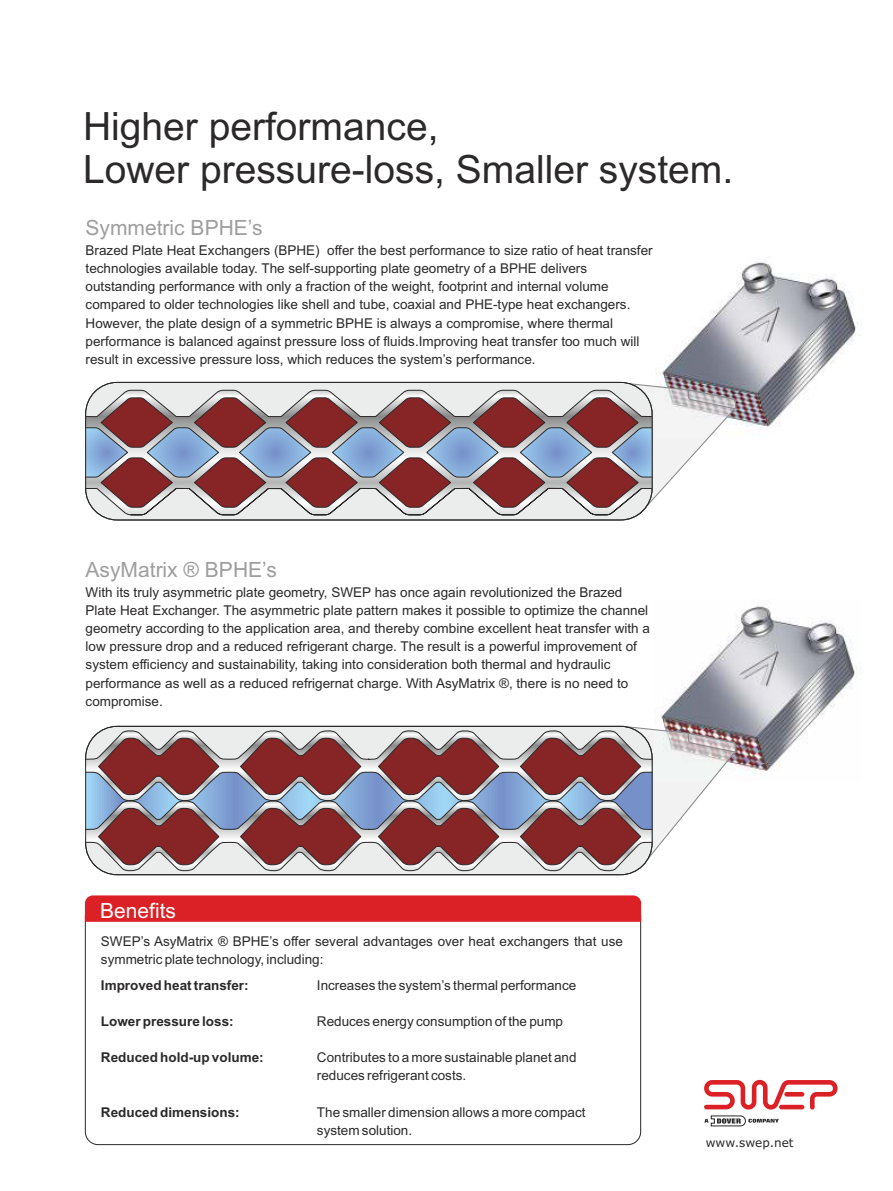
<style>
.page{position:relative;width:893px;height:1191px;background:#fff}
.page>*{position:absolute;margin:0;border:0;box-sizing:border-box;transform-origin:0 0}
.t1{font:39px/43.5px "Arial";color:#2b2929}
.t2{font:21px "Arial";color:#9e9e9e}
.t3{font:21px "Arial";color:#fff}
.t4{font:13.5px/18.1px "Arial";color:#2b2929}
.t5{font:700 13.5px "Arial";color:#2b2929}
.t6{font:12px "Verdana";color:#2b2929}
</style>
<div class="page">
<img style="left:661px;top:606px;width:196px;height:169px">
<img style="left:656px;top:261px;width:205px;height:175px">
<svg style="left:85px;top:921px;width:556px;height:224px"></svg>
<div style="left:85px;top:895px;width:556px;height:26px;background:#db2126"></div>
<svg style="left:704px;top:1115px;width:75px;height:11px"></svg>
<svg style="left:704px;top:1079px;width:134px;height:30px"></svg>
<svg style="left:85px;top:382px;width:652px;height:139px;background:#b09ca3"></svg>
<svg style="left:85px;top:725px;width:652px;height:150px;background:#a98c93"></svg>
<h1 class="t1" style="left:83px;top:108px;width:652px">Higher performance,<br>Lower pressure-loss, Smaller system.</h1>
<h2 class="t2" style="left:86px;top:220px;width:178px">Symmetric BPHE’s</h2>
<p class="t4" style="left:86px;top:242px;width:569px">Brazed Plate Heat Exchangers (BPHE) offer the best performance to size ratio of heat transfer technologies available today. The self-supporting plate geometry of a BPHE delivers outstanding performance with only a fraction of the weight, footprint and internal volume compared to older technologies like shell and tube, coaxial and PHE-type heat exchangers.<br>However, the plate design of a symmetric BPHE is always a compromise, where thermal performance is balanced against pressure loss of fluids.Improving heat transfer too much will result in excessive pressure loss, which reduces the system’s performance.</p>
<h2 class="t2" style="left:86px;top:562px;width:193px">AsyMatrix ® BPHE’s</h2>
<p class="t4" style="left:86px;top:584px;width:566px">With its truly asymmetric plate geometry, SWEP has once again revolutionized the Brazed Plate Heat Exchanger. The asymmetric plate pattern makes it possible to optimize the channel geometry according to the application area, and thereby combine excellent heat transfer with a low pressure drop and a reduced refrigerant charge. The result is a powerful improvement of system efficiency and sustainability, taking into consideration both thermal and hydraulic performance as well as a reduced refrigernat charge. With AsyMatrix ®, there is no need to compromise.</p>
<h2 class="t3" style="left:100px;top:902px;width:77px">Benefits</h2>
<p class="t4" style="left:101px;top:933px;width:523px">SWEP’s AsyMatrix ® BPHE’s offer several advantages over heat exchangers that use symmetric plate technology, including:</p>
<p class="t5" style="left:101px;top:980px;width:149px">Improved heat transfer:</p>
<p class="t4" style="left:317px;top:977px;width:261px">Increases the system’s thermal performance</p>
<p class="t5" style="left:101px;top:1016px;width:134px">Lower pressure loss:</p>
<p class="t4" style="left:317px;top:1013px;width:248px">Reduces energy consumption of the pump</p>
<p class="t5" style="left:101px;top:1052px;width:164px">Reduced hold-up volume:</p>
<p class="t4" style="left:317px;top:1049px;width:261px">Contributes to a more sustainable planet and reduces refrigerant costs.</p>
<p class="t5" style="left:101px;top:1106px;width:140px">Reduced dimensions:</p>
<p class="t4" style="left:317px;top:1104px;width:270px">The smaller dimension allows a more compact system solution.</p>
<p class="t6" style="left:706px;top:1137px;width:89px">www.swep.net</p>
</div>
